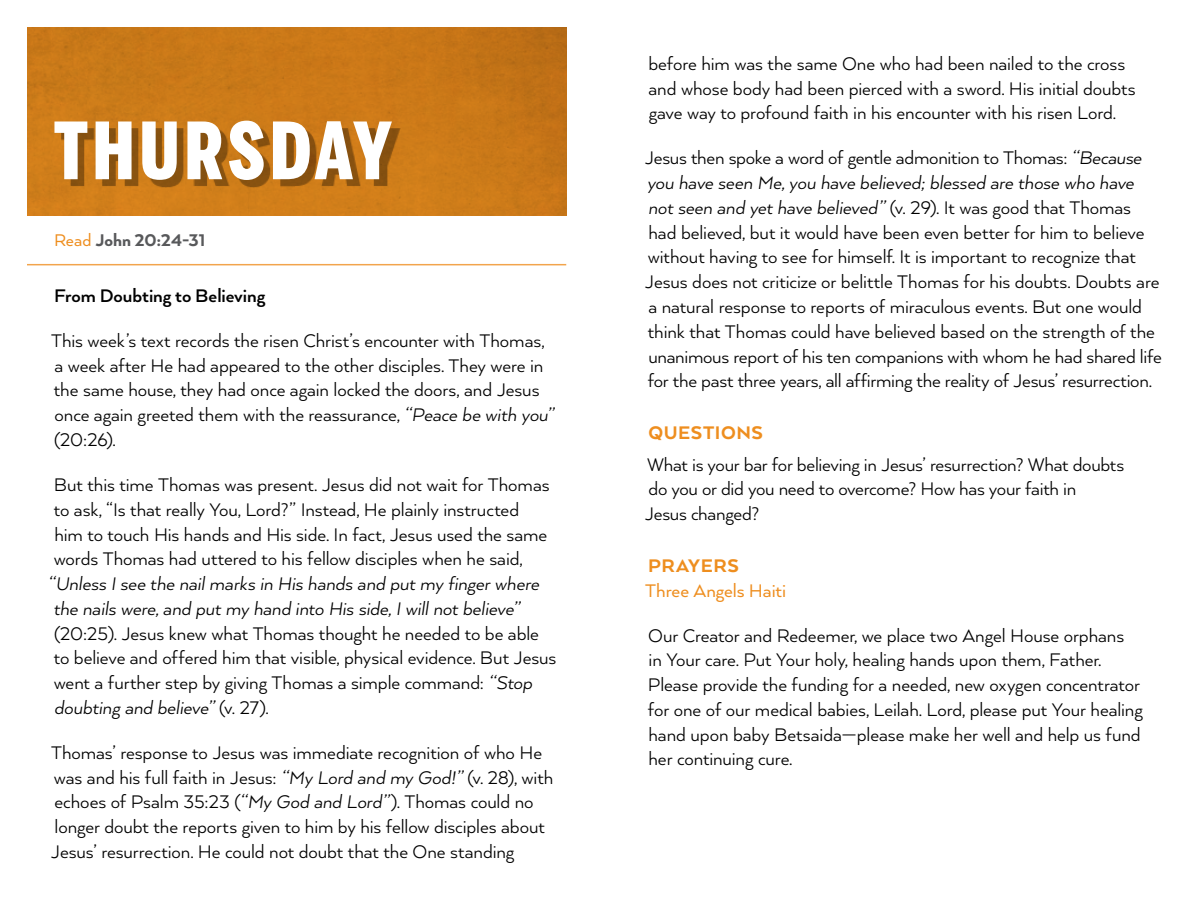
<style>
.page{position:relative;width:1188px;height:918px;background:#fff}
.page>*{position:absolute;margin:0;border:0;box-sizing:border-box;transform-origin:0 0}
.t1{font:900 78px "Benton Sans Comp";letter-spacing:.055em;color:#fff}
.t2{font:21px/24.8px "Arquitecta";letter-spacing:-.005em;color:#000}
.t3{font:italic 21px/24.8px "Arquitecta";letter-spacing:-.005em;color:#000}
.t4{font:700 21px "Arquitecta";letter-spacing:-.005em;color:#000}
.t5{font:800 21px "Arquitecta";letter-spacing:.03em;color:#ee8e1f}
.t6{font:21px "Arquitecta";letter-spacing:-.005em;color:#ee8e1f}
.t7{font:800 19.5px "Arquitecta";letter-spacing:-.005em;color:#58595b}
.s1{font-weight:400;color:#ee8e1f}
.s2{font-style:italic}
</style>
<div class="page">
<hr style="left:27px;top:264px;width:539px;height:1px;background:#f2a44c">
<img style="left:27px;top:27px;width:540px;height:189px">
<div style="left:61px;top:126px;width:339px;height:62px;background:#000;opacity:.35"></div>
<h1 class="t1" style="left:54px;top:105px;width:339px">THURSDAY</h1>
<p class="t7" style="left:54px;top:228px;width:153px"><span class="s1">Read</span> John 20:24-31</p>
<p class="t4" style="left:54px;top:283px;width:213px">From Doubting to Believing</p>
<p class="t2" style="left:51px;top:328px;width:505px">This week’s text records the risen Christ’s encounter with Thomas, a week after He had appeared to the other disciples. They were in the same house, they had once again locked the doors, and Jesus once again greeted them with the reassurance, <span class="s2">“Peace be with you” </span>(20:26).</p>
<p class="t2" style="left:54px;top:472px;width:497px">But this time Thomas was present. Jesus did not wait for Thomas to ask, “Is that really You, Lord?” Instead, He plainly instructed him to touch His hands and His side. In fact, Jesus used the same words Thomas had uttered to his fellow disciples when he said,</p>
<p class="t3" style="left:48px;top:571px;width:493px">“Unless I see the nail marks in His hands and put my finger where the nails were, and put my hand into His side, I will not believe”</p>
<p class="t2" style="left:54px;top:620px;width:504px">(20:25). Jesus knew what Thomas thought he needed to be able to believe and offered him that visible, physical evidence. But Jesus went a further step by giving Thomas a simple command: <span class="s2">“Stop doubting and believe”</span> (v. 27).</p>
<p class="t2" style="left:51px;top:739px;width:504px">Thomas’ response to Jesus was immediate recognition of who He was and his full faith in Jesus: <span class="s2">“My Lord and my God!”</span> (v. 28), with echoes of Psalm 35:23 (<span class="s2">“My God and Lord”</span>). Thomas could no longer doubt the reports given to him by his fellow disciples about Jesus’ resurrection. He could not doubt that the One standing</p>
<p class="t2" style="left:648px;top:50px;width:489px">before him was the same One who had been nailed to the cross and whose body had been pierced with a sword. His initial doubts gave way to profound faith in his encounter with his risen Lord.</p>
<p class="t2" style="left:645px;top:145px;width:518px">Jesus then spoke a word of gentle admonition to Thomas: <span class="s2">“Because you have seen Me, you have believed; blessed are those who have not seen and yet have believed”</span> (v. 29). It was good that Thomas<br>had believed, but it would have been even better for him to believe without having to see for himself. It is important to recognize that Jesus does not criticize or belittle Thomas for his doubts. Doubts are a natural response to reports of miraculous events. But one would think that Thomas could have believed based on the strength of the unanimous report of his ten companions with whom he had shared life for the past three years, all affirming the reality of Jesus’ resurrection.</p>
<p class="t5" style="left:648px;top:420px;width:116px">QUESTIONS</p>
<p class="t2" style="left:645px;top:451px;width:481px">What is your bar for believing in Jesus’ resurrection? What doubts do you or did you need to overcome? How has your faith in<br>Jesus changed?</p>
<p class="t5" style="left:648px;top:552px;width:92px">PRAYERS</p>
<p class="t6" style="left:645px;top:577px;width:142px">Three Angels Haiti</p>
<p class="t2" style="left:648px;top:622px;width:497px">Our Creator and Redeemer, we place two Angel House orphans<br>in Your care. Put Your holy, healing hands upon them, Father.<br>Please provide the funding for a needed, new oxygen concentrator for one of our medical babies, Leilah. Lord, please put Your healing hand upon baby Betsaida—please make her well and help us fund her continuing cure.</p>
</div>
